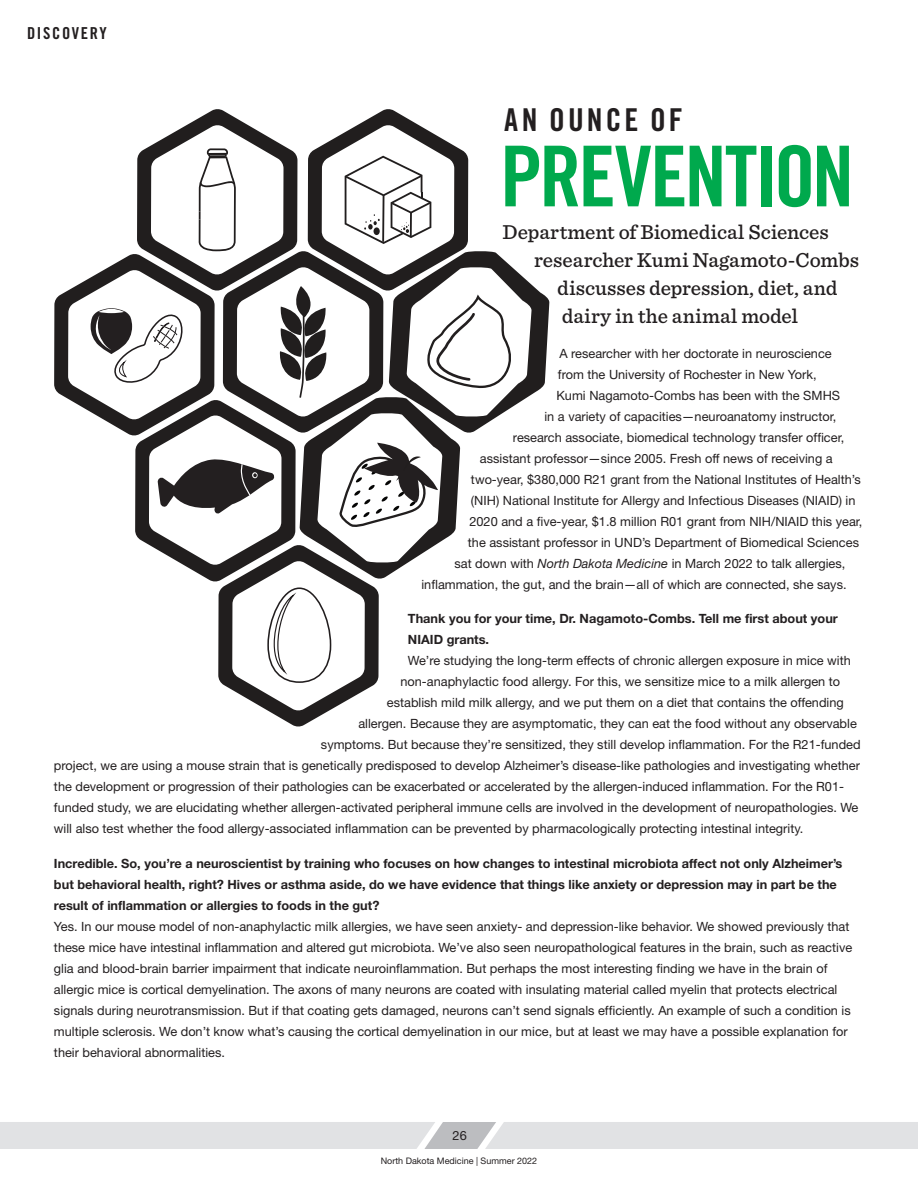
<style>
.page{position:relative;width:918px;height:1188px;background:#fff}
.page>*{position:absolute;margin:0;border:0;box-sizing:border-box;transform-origin:0 0}
.t1{font:84px "Trade Gothic LT Pro Bd Cn 20";letter-spacing:-.035em;color:#00a94d}
.t2{font:31.5px "Trade Gothic LT Pro Bd Cn 20";letter-spacing:.1em;color:#231f20}
.t3{font:500 21px "Sentinel";color:#231f20}
.t4{font:16.5px "Trade Gothic LT Pro Bd Cn 20";letter-spacing:.1em;color:#231f20}
.t5{font:12.75px/21px "Helvetica Neue LT Pro";color:#231f20}
.t6{font:700 12.75px/21px "Helvetica Neue LT Pro";color:#231f20}
.t7{font:9px "Helvetica Neue LT Pro";color:#231f20}
.s1{font-style:italic}
</style>
<div class="page">
<svg style="left:54px;top:109px;width:495px;height:618px"></svg>
<svg style="left:0;top:1122px;width:891px;height:27px;background:#dfe0e2"></svg>
<div style="left:891px;top:1122px;width:27px;height:27px;background:#e1e2e4"></div>
<p class="t4" style="left:27px;top:23px;width:81px">DISCOVERY</p>
<h2 class="t2" style="left:504px;top:100px;width:180px">AN OUNCE OF</h2>
<h1 class="t1" style="left:500px;top:125px;width:355px">PREVENTION</h1>
<h3 class="t3" style="left:503px;top:216px;width:328px">Department of Biomedical Sciences</h3>
<h3 class="t3" style="left:534px;top:244px;width:326px">researcher Kumi Nagamoto-Combs</h3>
<h3 class="t3" style="left:557px;top:272px;width:282px">discusses depression, diet, and</h3>
<h3 class="t3" style="left:562px;top:300px;width:238px">dairy in the animal model</h3>
<p class="t5" style="left:560px;top:343px;width:274px">A researcher with her doctorate in neuroscience</p>
<p class="t5" style="left:558px;top:364px;width:260px">from the University of Rochester in New York,</p>
<p class="t5" style="left:556px;top:385px;width:285px">Kumi Nagamoto-Combs has been with the SMHS</p>
<p class="t5" style="left:544px;top:406px;width:293px">in a variety of capacities—neuroanatomy instructor,</p>
<p class="t5" style="left:513px;top:427px;width:333px">research associate, biomedical technology transfer officer,</p>
<p class="t5" style="left:480px;top:448px;width:354px">assistant professor—since 2005. Fresh off news of receiving a</p>
<p class="t5" style="left:471px;top:469px;width:391px">two-year, $380,000 R21 grant from the National Institutes of Health’s</p>
<p class="t5" style="left:471px;top:490px;width:386px">(NIH) National Institute for Allergy and Infectious Diseases (NIAID) in</p>
<p class="t5" style="left:469px;top:511px;width:394px">2020 and a five-year, $1.8 million R01 grant from NIH/NIAID this year,</p>
<p class="t5" style="left:468px;top:532px;width:393px">the assistant professor in UND’s Department of Biomedical Sciences</p>
<p class="t5" style="left:454px;top:553px;width:392px">sat down with <span class="s1">North Dakota Medicine</span> in March 2022 to talk allergies,</p>
<p class="t5" style="left:421px;top:574px;width:427px">inflammation, the gut, and the brain—all of which are connected, she says.</p>
<p class="t6" style="left:408px;top:608px;width:431px">Thank you for your time, Dr. Nagamoto-Combs. Tell me first about your<br>NIAID grants.</p>
<p class="t5" style="left:408px;top:650px;width:444px">We’re studying the long-term effects of chronic allergen exposure in mice with</p>
<p class="t5" style="left:400px;top:671px;width:441px">non-anaphylactic food allergy. For this, we sensitize mice to a milk allergen to</p>
<p class="t5" style="left:387px;top:692px;width:458px">establish mild milk allergy, and we put them on a diet that contains the offending</p>
<p class="t5" style="left:358px;top:713px;width:500px">allergen. Because they are asymptomatic, they can eat the food without any observable</p>
<p class="t5" style="left:321px;top:734px;width:541px">symptoms. But because they’re sensitized, they still develop inflammation. For the R21-funded</p>
<p class="t5" style="left:54px;top:755px;width:807px">project, we are using a mouse strain that is genetically predisposed to develop Alzheimer’s disease-like pathologies and investigating whether</p>
<p class="t5" style="left:54px;top:776px;width:792px">the development or progression of their pathologies can be exacerbated or accelerated by the allergen-induced inflammation. For the R01-</p>
<p class="t5" style="left:54px;top:797px;width:806px">funded study, we are elucidating whether allergen-activated peripheral immune cells are involved in the development of neuropathologies. We</p>
<p class="t5" style="left:54px;top:818px;width:751px">will also test whether the food allergy-associated inflammation can be prevented by pharmacologically protecting intestinal integrity.</p>
<p class="t6" style="left:54px;top:853px;width:790px">Incredible. So, you’re a neuroscientist by training who focuses on how changes to intestinal microbiota affect not only Alzheimer’s but behavioral health, right? Hives or asthma aside, do we have evidence that things like anxiety or depression may in part be the result of inflammation or allergies to foods in the gut?</p>
<p class="t5" style="left:54px;top:916px;width:800px">Yes. In our mouse model of non-anaphylactic milk allergies, we have seen anxiety- and depression-like behavior. We showed previously that these mice have intestinal inflammation and altered gut microbiota. We’ve also seen neuropathological features in the brain, such as reactive glia and blood-brain barrier impairment that indicate neuroinflammation. But perhaps the most interesting finding we have in the brain of allergic mice is cortical demyelination. The axons of many neurons are coated with insulating material called myelin that protects electrical signals during neurotransmission. But if that coating gets damaged, neurons can’t send signals efficiently. An example of such a condition is multiple sclerosis. We don’t know what’s causing the cortical demyelination in our mice, but at least we may have a possible explanation for their behavioral abnormalities.</p>
<p class="t5" style="left:453px;top:1125px;width:16px">26</p>
<p class="t7" style="left:381px;top:1156px;width:158px">North Dakota Medicine | Summer 2022</p>
</div>
